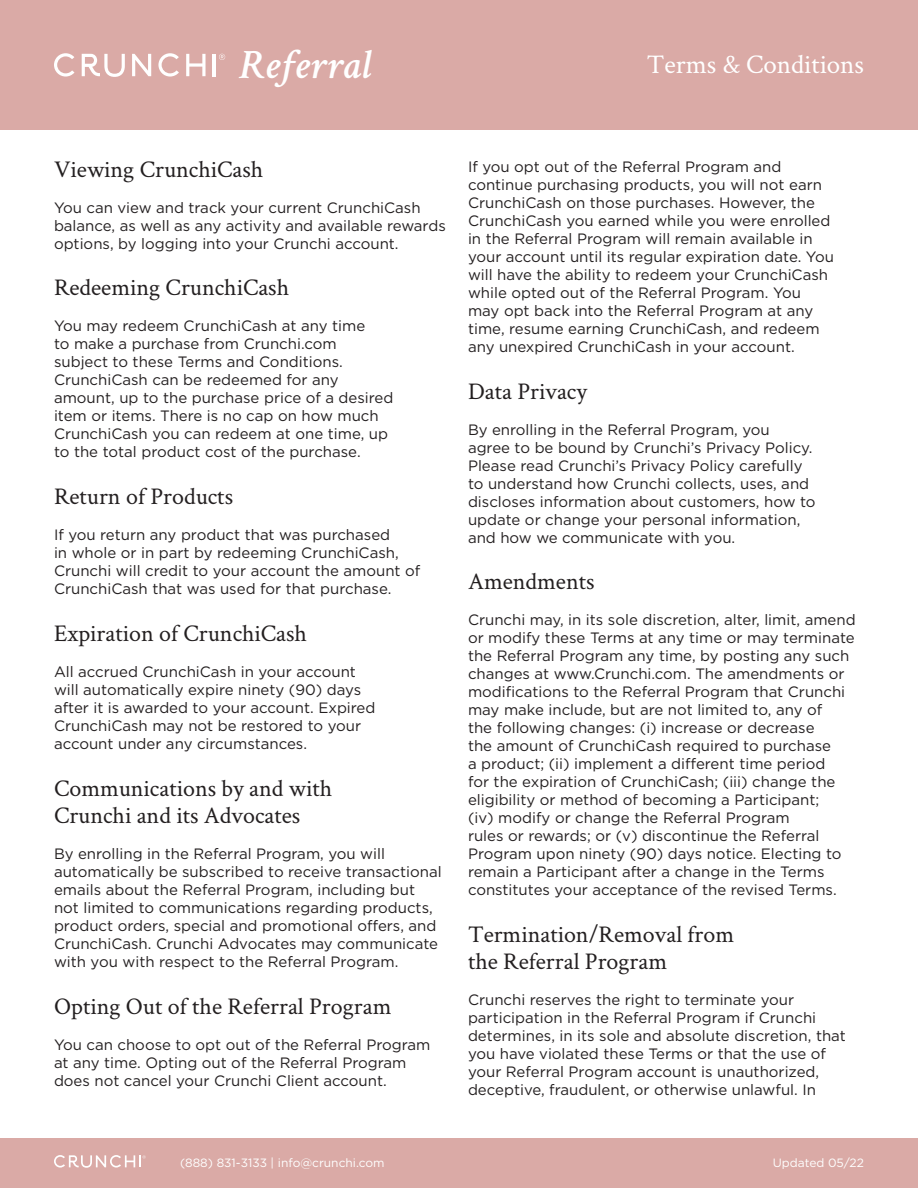
<style>
.page{position:relative;width:918px;height:1188px;background:#fff}
.page>*{position:absolute;margin:0;border:0;box-sizing:border-box;transform-origin:0 0}
.t1{font:italic 600 41.85px "Crimson Text";color:#fff}
.t2{font:27px "Crimson Text";color:#fff}
.t3{font:24px/27px "Crimson Text";color:#231f20}
.t4{font:15px/18px "Gotham";color:#231f20}
.t5{font:12px "Gotham";color:#fff}
</style>
<div class="page">
<div style="left:0;top:0;width:918px;height:130px;background:#daaaa6"></div>
<div style="left:0;top:1138px;width:918px;height:50px;background:#daaaa6"></div>
<svg style="left:54px;top:53px;width:21px;height:24px"></svg>
<svg style="left:158px;top:53px;width:21px;height:24px"></svg>
<svg style="left:132px;top:54px;width:19px;height:22px"></svg>
<svg style="left:186px;top:54px;width:20px;height:22px"></svg>
<hr style="left:213px;top:54px;width:3px;height:22px;background:#fff">
<svg style="left:82px;top:54px;width:43px;height:23px"></svg>
<svg style="left:219px;top:54px;width:6px;height:6px"></svg>
<svg style="left:54px;top:1155px;width:92px;height:13px"></svg>
<h1 class="t1" style="left:239px;top:35px;width:133px">Referral</h1>
<h2 class="t2" style="left:647px;top:46px;width:219px">Terms &amp; Conditions</h2>
<p class="t3" style="left:54px;top:155px;width:211px">Viewing CrunchiCash</p>
<p class="t4" style="left:54px;top:198px;width:393px">You can view and track your current CrunchiCash balance, as well as any activity and available rewards options, by logging into your Crunchi account.</p>
<p class="t3" style="left:54px;top:273px;width:237px">Redeeming CrunchiCash</p>
<p class="t4" style="left:54px;top:317px;width:313px">You may redeem CrunchiCash at any time to make a purchase from Crunchi.com subject to these Terms and Conditions.</p>
<p class="t4" style="left:54px;top:371px;width:341px">CrunchiCash can be redeemed for any amount, up to the purchase price of a desired item or items. There is no cap on how much CrunchiCash you can redeem at one time, up to the total product cost of the purchase.</p>
<p class="t3" style="left:54px;top:482px;width:181px">Return of Products</p>
<p class="t4" style="left:54px;top:526px;width:368px">If you return any product that was purchased<br>in whole or in part by redeeming CrunchiCash, Crunchi will credit to your account the amount of CrunchiCash that was used for that purchase.</p>
<p class="t3" style="left:54px;top:619px;width:255px">Expiration of CrunchiCash</p>
<p class="t4" style="left:54px;top:662px;width:323px">All accrued CrunchiCash in your account will automatically expire ninety (90) days after it is awarded to your account. Expired CrunchiCash may not be restored to your account under any circumstances.</p>
<p class="t3" style="left:54px;top:774px;width:280px">Communications by and with<br>Crunchi and its Advocates</p>
<p class="t4" style="left:54px;top:844px;width:389px">By enrolling in the Referral Program, you will automatically be subscribed to receive transactional emails about the Referral Program, including but not limited to communications regarding products, product orders, special and promotional offers, and CrunchiCash. Crunchi Advocates may communicate with you with respect to the Referral Program.</p>
<p class="t3" style="left:54px;top:992px;width:339px">Opting Out of the Referral Program</p>
<p class="t4" style="left:54px;top:1035px;width:378px">You can choose to opt out of the Referral Program at any time. Opting out of the Referral Program does not cancel your Crunchi Client account.</p>
<p class="t4" style="left:468px;top:157px;width:367px">If you opt out of the Referral Program and continue purchasing products, you will not earn CrunchiCash on those purchases. However, the CrunchiCash you earned while you were enrolled in the Referral Program will remain available in your account until its regular expiration date. You will have the ability to redeem your CrunchiCash while opted out of the Referral Program. You may opt back into the Referral Program at any time, resume earning CrunchiCash, and redeem any unexpired CrunchiCash in your account.</p>
<p class="t3" style="left:468px;top:377px;width:121px">Data Privacy</p>
<p class="t4" style="left:468px;top:420px;width:349px">By enrolling in the Referral Program, you agree to be bound by Crunchi’s Privacy Policy.<br>Please read Crunchi’s Privacy Policy carefully to understand how Crunchi collects, uses, and discloses information about customers, how to update or change your personal information, and how we communicate with you.</p>
<p class="t3" style="left:468px;top:567px;width:128px">Amendments</p>
<p class="t4" style="left:468px;top:611px;width:389px">Crunchi may, in its sole discretion, alter, limit, amend or modify these Terms at any time or may terminate the Referral Program any time, by posting any such changes at www.Crunchi.com. The amendments or modifications to the Referral Program that Crunchi may make include, but are not limited to, any of<br>the following changes: (i) increase or decrease<br>the amount of CrunchiCash required to purchase<br>a product; (ii) implement a different time period<br>for the expiration of CrunchiCash; (iii) change the eligibility or method of becoming a Participant;<br>(iv) modify or change the Referral Program<br>rules or rewards; or (v) discontinue the Referral Program upon ninety (90) days notice. Electing to remain a Participant after a change in the Terms constitutes your acceptance of the revised Terms.</p>
<p class="t3" style="left:468px;top:920px;width:268px">Termination/Removal from the Referral Program</p>
<p class="t4" style="left:468px;top:991px;width:379px">Crunchi reserves the right to terminate your participation in the Referral Program if Crunchi determines, in its sole and absolute discretion, that you have violated these Terms or that the use of your Referral Program account is unauthorized, deceptive, fraudulent, or otherwise unlawful. In</p>
<p class="t5" style="left:180px;top:1155px;width:206px">(888) 831-3133 | info@crunchi.com</p>
<p class="t5" style="left:773px;top:1155px;width:93px">Updated 05/22</p>
</div>
